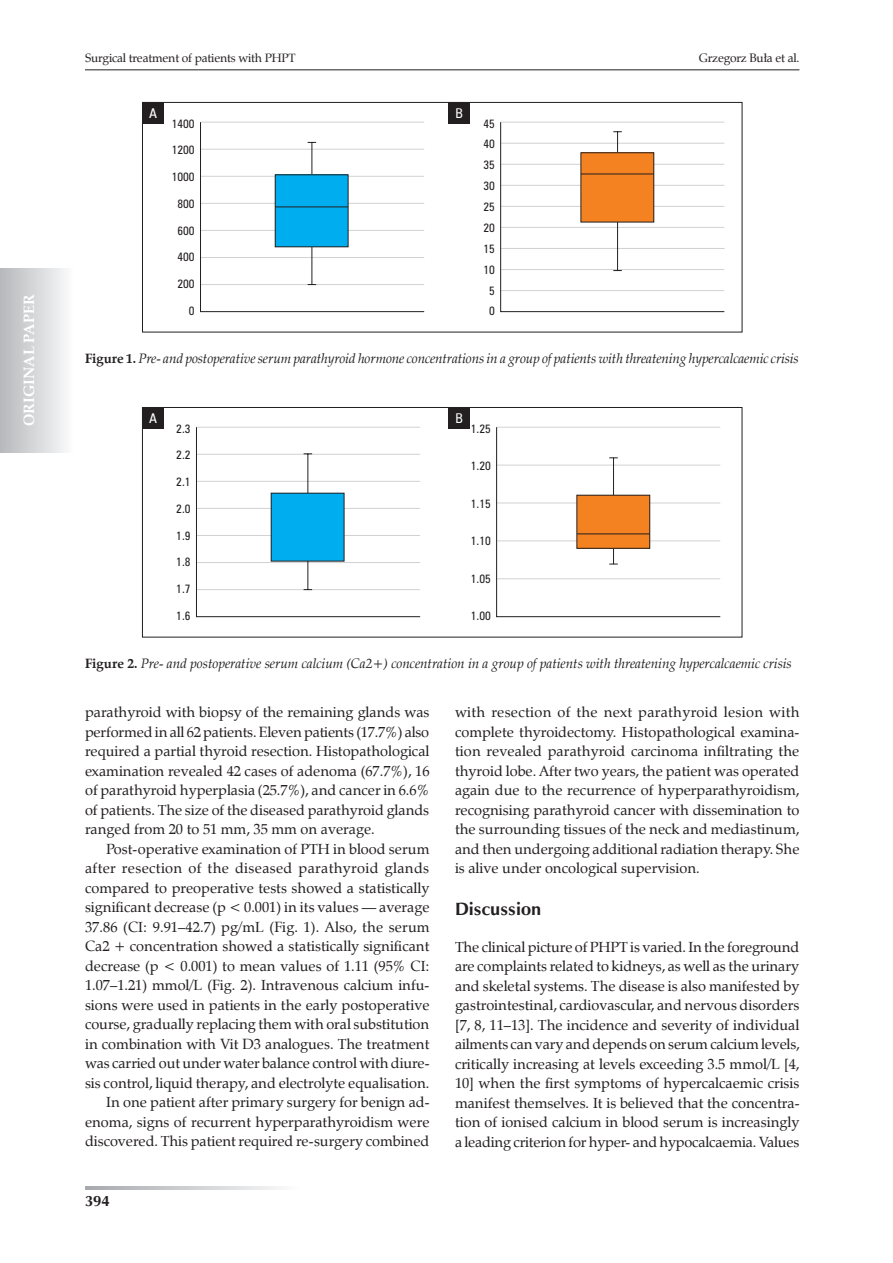
<style>
.page{position:relative;width:893px;height:1263px;background:#fff}
.page>*{position:absolute;margin:0;border:0;box-sizing:border-box;transform-origin:0 0}
.t1{font:700 18px "Zapf Humnst EU";color:#231f20}
.t2{font:700 15px "Zapf Calligr EU";color:#fff}
.t3{font:700 15px "Zapf Humnst EU";color:#231f20}
.t4{font:14.55px/19.5px "Zapf Calligr EU";color:#231f20;text-align:justify}
.t5{font:italic 13.5px "Zapf Calligr EU";letter-spacing:-.005em;color:#231f20}
.t6{font:13.5px "Zurich Cn EU";color:#fff}
.t7{font:12px/20.9px "Zurich Cn EU";color:#231f20;text-align:center}
.t8{font:12px "Zapf Calligr EU";letter-spacing:-.015em;color:#231f20}
.s1{font-weight:700;font-style:normal}
</style>
<div class="page">
<svg style="left:85px;top:1186px;width:194px;height:3px"></svg>
<div style="left:0;top:269px;width:73px;height:183px;background:linear-gradient(to right,#b6b8bb,#fbfbfc)"></div>
<hr style="left:85px;top:69px;width:714px;height:1px;background:#231f20">
<svg style="left:196px;top:426px;width:225px;height:191px"></svg>
<hr style="left:307px;top:454px;width:1px;height:136px;background:#231f20">
<svg style="left:496px;top:426px;width:225px;height:191px"></svg>
<hr style="left:613px;top:458px;width:1px;height:106px;background:#231f20">
<div style="left:271px;top:493px;width:73px;height:68px;background:#00aeef"></div>
<div style="left:577px;top:495px;width:73px;height:53px;background:#f58220"></div>
<div style="left:576px;top:495px;width:74px;height:54px;border:1px solid #231f20"></div>
<hr style="left:577px;top:533px;width:73px;height:1px;background:#231f20">
<div style="left:142px;top:407px;width:600px;height:230px;border:1px solid #231f20"></div>
<div style="left:142px;top:407px;width:22px;height:22px;background:#231f20"></div>
<div style="left:449px;top:407px;width:21px;height:22px;background:#231f20"></div>
<svg style="left:200px;top:121px;width:225px;height:191px"></svg>
<hr style="left:311px;top:142px;width:1px;height:143px;background:#231f20">
<svg style="left:500px;top:121px;width:225px;height:191px"></svg>
<hr style="left:617px;top:132px;width:1px;height:139px;background:#231f20">
<div style="left:275px;top:175px;width:73px;height:72px;background:#00aeef"></div>
<div style="left:581px;top:153px;width:73px;height:69px;background:#f58220"></div>
<hr style="left:275px;top:206px;width:73px;height:1px;background:#231f20">
<hr style="left:581px;top:174px;width:73px;height:1px;background:#231f20">
<div style="left:142px;top:102px;width:600px;height:230px;border:1px solid #231f20"></div>
<div style="left:142px;top:102px;width:22px;height:22px;background:#231f20"></div>
<div style="left:449px;top:102px;width:21px;height:22px;background:#231f20"></div>
<p class="t2" style="left:20px;top:426px;width:133px;rotate:-90deg">ORIGINAL PAPER</p>
<p class="t8" style="left:85px;top:50px;width:212px">Surgical treatment of patients with PHPT</p>
<p class="t8" style="left:699px;top:50px;width:102px">Grzegorz Buła et al.</p>
<p class="t6" style="left:149px;top:105px;width:9px">A</p>
<p class="t6" style="left:456px;top:105px;width:9px">B</p>
<p class="t7" style="left:172px;top:113px;width:24px">1400</p>
<p class="t7" style="left:172px;top:140px;width:24px">1200</p>
<p class="t7" style="left:172px;top:166px;width:24px">1000</p>
<p class="t7" style="left:177px;top:193px;width:19px">800</p>
<p class="t7" style="left:177px;top:220px;width:19px">600</p>
<p class="t7" style="left:177px;top:247px;width:19px">400</p>
<p class="t7" style="left:177px;top:273px;width:19px">200</p>
<p class="t7" style="left:189px;top:300px;width:7px">0</p>
<p class="t7" style="left:483px;top:113px;width:13px">45<br>40<br>35<br>30<br>25<br>20<br>15<br>10<br>5<br>0</p>
<p class="t5" style="left:85px;top:350px;width:715px"><span class="s1">Figure 1.</span> Pre- and postoperative serum parathyroid hormone concentrations in a group of patients with threatening hypercalcaemic crisis</p>
<p class="t6" style="left:149px;top:410px;width:9px">A</p>
<p class="t6" style="left:456px;top:410px;width:9px">B</p>
<p class="t7" style="left:176px;top:418px;width:16px">2.3</p>
<p class="t7" style="left:176px;top:445px;width:16px">2.2</p>
<p class="t7" style="left:176px;top:471px;width:16px">2.1</p>
<p class="t7" style="left:176px;top:498px;width:16px">2.0</p>
<p class="t7" style="left:176px;top:525px;width:16px">1.9</p>
<p class="t7" style="left:176px;top:552px;width:16px">1.8</p>
<p class="t7" style="left:176px;top:578px;width:16px">1.7</p>
<p class="t7" style="left:176px;top:605px;width:16px">1.6</p>
<p class="t7" style="left:471px;top:418px;width:22px">1.25</p>
<p class="t7" style="left:471px;top:455px;width:22px">1.20</p>
<p class="t7" style="left:471px;top:493px;width:22px">1.15</p>
<p class="t7" style="left:471px;top:530px;width:22px">1.10</p>
<p class="t7" style="left:471px;top:568px;width:22px">1.05</p>
<p class="t7" style="left:471px;top:606px;width:22px">1.00</p>
<p class="t5" style="left:85px;top:655px;width:708px"><span class="s1">Figure 2.</span> Pre- and postoperative serum calcium (Ca2+) concentration in a group of patients with threatening hypercalcaemic crisis</p>
<p class="t4" style="left:85px;top:703px;width:346px">parathyroid with biopsy of the remaining glands was performed in all 62 patients. Eleven patients (17.7%) also required a partial thyroid resection. Histopathological examination revealed 42 cases of adenoma (67.7%), 16 of parathyroid hyperplasia (25.7%), and cancer in 6.6% of patients. The size of the diseased parathyroid glands ranged from 20 to 51 mm, 35 mm on average.</p>
<p class="t4" style="left:85px;top:839px;width:346px;text-align:right">Post-operative examination of PTH in blood serum after resection of the diseased parathyroid glands compared to preoperative tests showed a statistically significant decrease (p &lt; 0.001) in its values — average 37.86 (CI: 9.91–42.7) pg/mL (Fig. 1). Also, the serum Ca2 + concentration showed a statistically significant decrease (p &lt; 0.001) to mean values of 1.11 (95% CI:<br>1.07–1.21) mmol/L (Fig. 2). Intravenous calcium infu&shy;sions were used in patients in the early postoperative course, gradually replacing them with oral substitution in combination with Vit D3 analogues. The treatment was carried out under water balance control with diure&shy;sis control, liquid therapy, and electrolyte equalisation.<br>In one patient after primary surgery for benign ad&shy;enoma, signs of recurrent hyperparathyroidism were discovered. This patient required re-surgery combined</p>
<p class="t3" style="left:85px;top:1191px;width:26px">394</p>
<p class="t4" style="left:455px;top:703px;width:346px">with resection of the next parathyroid lesion with complete thyroidectomy. Histopathological examina&shy;tion revealed parathyroid carcinoma infiltrating the thyroid lobe. After two years, the patient was operated again due to the recurrence of hyperparathyroidism, recognising parathyroid cancer with dissemination to the surrounding tissues of the neck and mediastinum, and then undergoing additional radiation therapy. She is alive under oncological supervision.</p>
<p class="t1" style="left:455px;top:898px;width:88px">Discussion</p>
<p class="t4" style="left:455px;top:937px;width:346px">The clinical picture of PHPT is varied. In the foreground are complaints related to kidneys, as well as the urinary and skeletal systems. The disease is also manifested by gastrointestinal, cardiovascular, and nervous disorders [7, 8, 11–13]. The incidence and severity of individual ailments can vary and depends on serum calcium levels, critically increasing at levels exceeding 3.5 mmol/L [4, 10] when the first symptoms of hypercalcaemic crisis manifest themselves. It is believed that the concentra&shy;tion of ionised calcium in blood serum is increasingly a leading criterion for hyper- and hypocalcaemia. Values</p>
</div>
